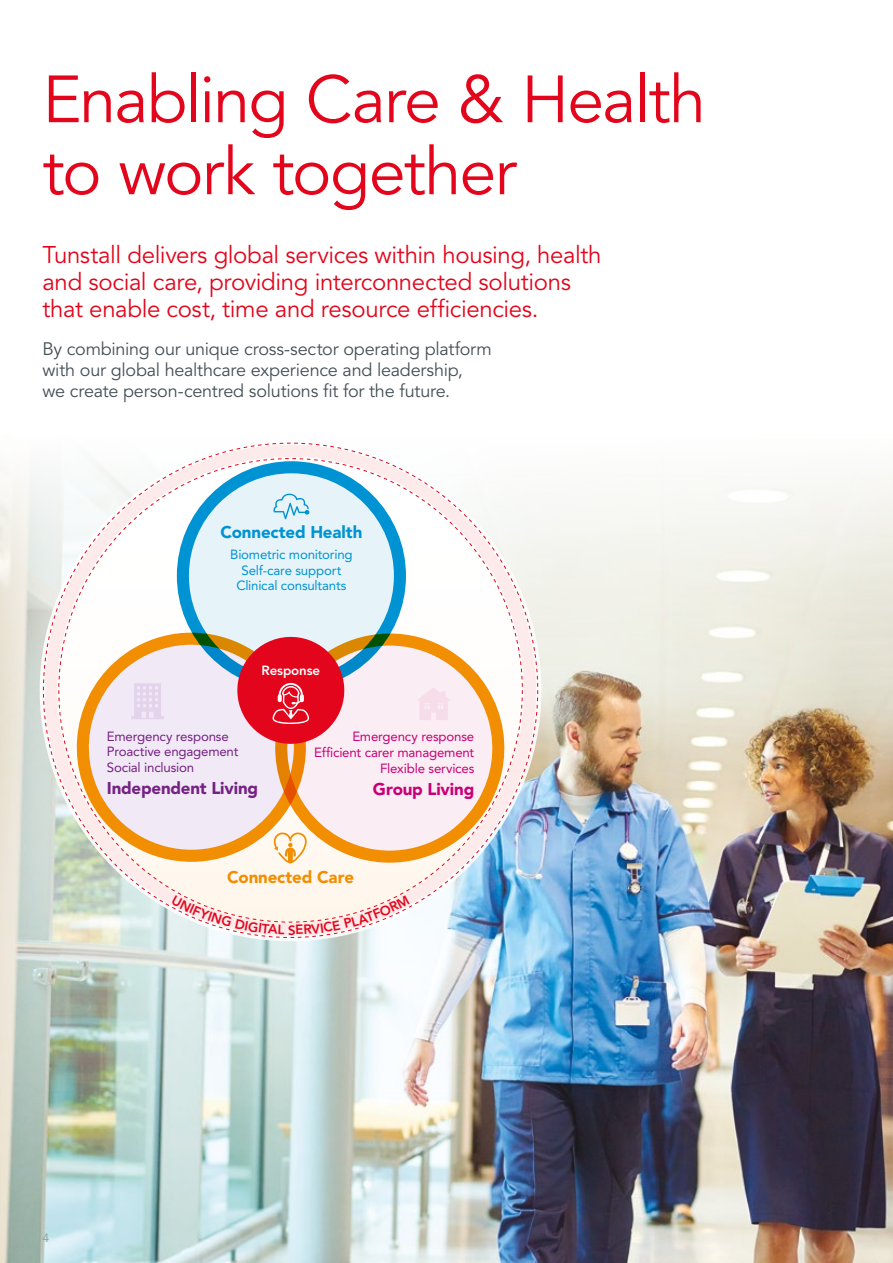
<style>
.page{position:relative;width:893px;height:1263px;background:#fff}
.page>*{position:absolute;margin:0;border:0;box-sizing:border-box;transform-origin:0 0}
.t1{font:66px/72px "Avenir LT Std";letter-spacing:-.025em;color:#e3051b}
.t2{font:24px/27px "Avenir LT Std";letter-spacing:-.015em;color:#e3051b}
.t3{font:18px/21px "Avenir LT Std";letter-spacing:-.015em;color:#445055}
.t4{font:900 16.95px "Avenir LT Std";letter-spacing:-.01em;color:#742283}
.t5{font:900 16.95px "Avenir LT Std";letter-spacing:-.01em;color:#0093d3}
.t6{font:900 16.95px "Avenir LT Std";letter-spacing:-.01em;color:#f28e02}
.t7{font:900 16.95px "Avenir LT Std";letter-spacing:-.01em;color:#c70076}
.t8{font:13.2px/15.8px "Avenir LT Std";letter-spacing:-.015em;color:#c70076;text-align:right}
.t9{font:13.2px/15.8px "Avenir LT Std";letter-spacing:-.015em;color:#0093d3;text-align:center}
.t10{font:13.2px/15.8px "Avenir LT Std";letter-spacing:-.015em;color:#742283}
.t11{font:800 13.2px "Avenir LT Std";letter-spacing:-.01em;color:#fff}
.t12{font:12px "Avenir LT Std";color:#8f9ba0}
</style>
<div class="page">
<img style="left:0;top:801px;width:893px;height:462px">
<svg style="left:0;top:468px;width:893px;height:333px"></svg>
<svg style="left:40px;top:439px;width:501px;height:502px;fill:#fdeaea"></svg>
<div style="left:51px;top:451px;width:479px;height:479px;background:linear-gradient(to right,#fef5f1,#fef5f1);border-radius:239px"></div>
<svg style="left:259px;top:617px;width:262px;height:262px"></svg>
<svg style="left:60px;top:616px;width:262px;height:262px"></svg>
<svg style="left:273px;top:631px;width:234px;height:234px"></svg>
<svg style="left:74px;top:630px;width:235px;height:234px"></svg>
<svg style="left:77px;top:633px;width:198px;height:229px;background:#f2ddd1"></svg>
<svg style="left:177px;top:461px;width:229px;height:229px;background:#c7e3ee"></svg>
<svg style="left:275px;top:633px;width:229px;height:230px;background:#f3dbc9"></svg>
<svg style="left:232px;top:631px;width:118px;height:118px;background:#e35863"></svg>
<svg style="left:273px;top:494px;width:36px;height:25px"></svg>
<svg style="left:274px;top:832px;width:33px;height:31px"></svg>
<svg style="left:417px;top:688px;width:33px;height:32px"></svg>
<svg style="left:131px;top:683px;width:33px;height:36px"></svg>
<svg style="left:171px;top:895px;width:239px;height:40px;background:#faede9"></svg>
<h1 class="t1" style="left:43px;top:65px;width:665px">Enabling Care &amp; Health to work together</h1>
<h2 class="t2" style="left:43px;top:242px;width:561px">Tunstall delivers global services within housing, health and social care, providing interconnected solutions that enable cost, time and resource efficiencies.</h2>
<p class="t3" style="left:43px;top:338px;width:451px">By combining our unique cross-sector operating platform with our global healthcare experience and leadership,<br>we create person-centred solutions fit for the future.</p>
<p class="t5" style="left:221px;top:522px;width:143px">Connected Health</p>
<p class="t9" style="left:230px;top:546px;width:124px">Biometric monitoring<br>Self-care support<br>Clinical consultants</p>
<p class="t11" style="left:262px;top:662px;width:60px">Response</p>
<p class="t10" style="left:107px;top:728px;width:133px">Emergency response<br>Proactive engagement<br>Social inclusion</p>
<p class="t8" style="left:314px;top:729px;width:162px">Emergency response<br>Efficient carer management<br>Flexible services</p>
<p class="t4" style="left:107px;top:778px;width:153px">Independent Living</p>
<p class="t7" style="left:373px;top:779px;width:103px">Group Living</p>
<p class="t12" style="left:43px;top:1231px;width:8px">4</p>
<p class="t6" style="left:227px;top:866px;width:128px">Connected Care</p>
</div>
